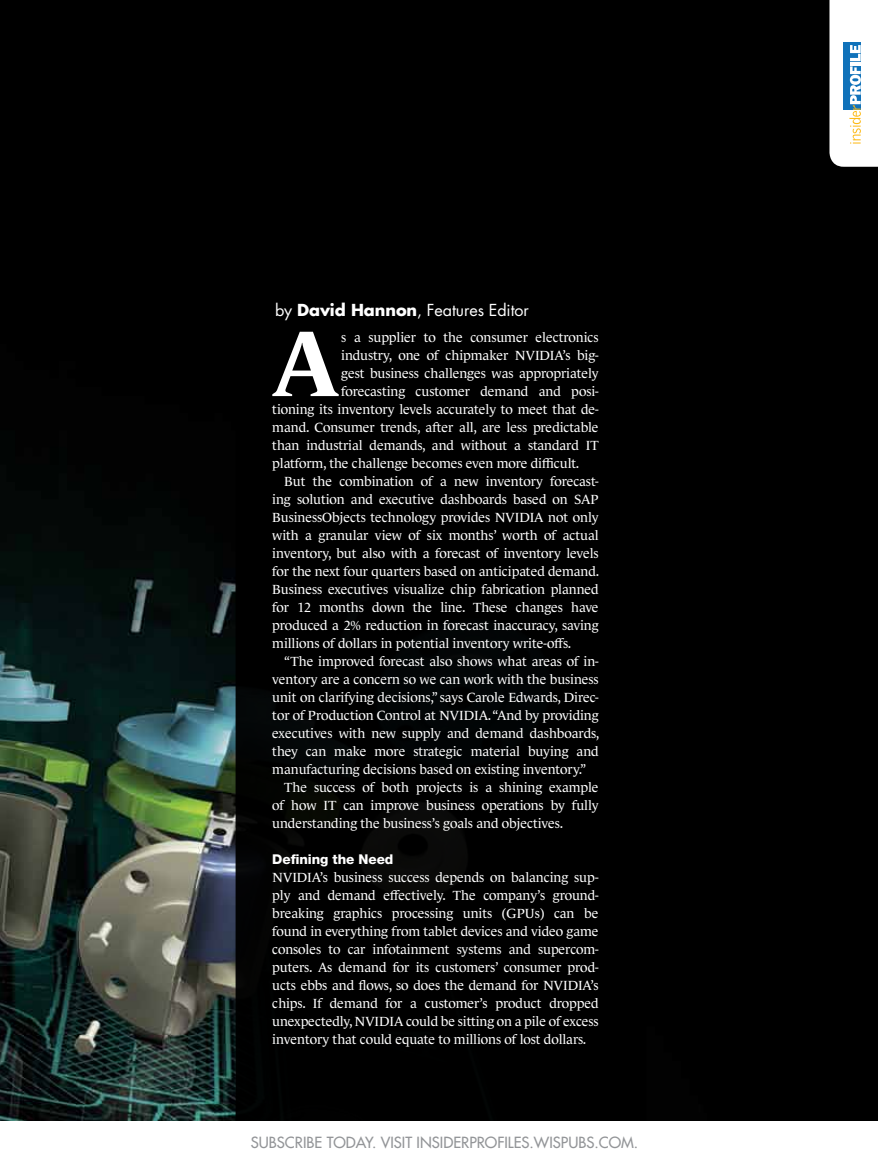
<style>
.page{position:relative;width:878px;height:1168px;background:#fff}
.page>*{position:absolute;margin:0;border:0;box-sizing:border-box;transform-origin:0 0}
.t1{font:700 93.45px "Le Monde Journal Std";color:#fff}
.t2{font:16.05px "Futura Std";letter-spacing:-.005em;color:#fff}
.t3{font:500 15px "Futura Std";color:#939598}
.t4{font:13.5px/18px "Le Monde Journal Std";letter-spacing:-.005em;color:#fff;text-align:justify}
.t5{font:800 13.5px "Helvetica Neue LT Std";letter-spacing:-.005em;color:#fff}
.s1{font-weight:700}
</style>
<div class="page">
<img style="left:0;top:0;width:878px;height:1121px">
<div style="left:235px;top:260px;width:411px;height:861px;background:#000"></div>
<div style="left:820px;top:0;width:58px;height:176px;background:#000"></div>
<svg style="left:829px;top:0;width:49px;height:167px;background:#e3ecf0"></svg>
<p class="t2" style="left:275px;top:300px;width:255px">by <span class="s1">David Hannon</span>, Features Editor</p>
<h1 class="t1" style="left:272px;top:311px;width:68px">A</h1>
<p class="t4" style="left:341px;top:328px;width:259px">s a supplier to the consumer electronics</p>
<p class="t4" style="left:341px;top:346px;width:259px">industry, one of chipmaker NVIDIA’s big-</p>
<p class="t4" style="left:341px;top:364px;width:259px">gest business challenges was appropriately</p>
<p class="t4" style="left:341px;top:382px;width:259px">forecasting customer demand and posi-</p>
<p class="t4" style="left:272px;top:400px;width:328px">tioning its inventory levels accurately to meet that de-</p>
<p class="t4" style="left:272px;top:418px;width:328px">mand. Consumer trends, after all, are less predictable</p>
<p class="t4" style="left:272px;top:436px;width:328px">than industrial demands, and without a standard IT</p>
<p class="t4" style="left:272px;top:454px;width:308px">platform, the challenge becomes even more difficult.</p>
<p class="t4" style="left:284px;top:472px;width:316px">But the combination of a new inventory forecast-</p>
<p class="t4" style="left:272px;top:490px;width:328px">ing solution and executive dashboards based on SAP</p>
<p class="t4" style="left:272px;top:508px;width:328px">BusinessObjects technology provides NVIDIA not only</p>
<p class="t4" style="left:272px;top:526px;width:328px">with a granular view of six months’ worth of actual</p>
<p class="t4" style="left:272px;top:544px;width:328px">inventory, but also with a forecast of inventory levels</p>
<p class="t4" style="left:272px;top:562px;width:328px">for the next four quarters based on anticipated demand.</p>
<p class="t4" style="left:272px;top:580px;width:328px">Business executives visualize chip fabrication planned</p>
<p class="t4" style="left:272px;top:598px;width:328px">for 12 months down the line. These changes have</p>
<p class="t4" style="left:272px;top:616px;width:328px">produced a 2% reduction in forecast inaccuracy, saving</p>
<p class="t4" style="left:272px;top:634px;width:300px">millions of dollars in potential inventory write-offs.</p>
<p class="t4" style="left:284px;top:652px;width:316px">“The improved forecast also shows what areas of in-</p>
<p class="t4" style="left:272px;top:670px;width:328px">ventory are a concern so we can work with the business</p>
<p class="t4" style="left:272px;top:688px;width:328px">unit on clarifying decisions,” says Carole Edwards, Direc-</p>
<p class="t4" style="left:272px;top:706px;width:328px">tor of Production Control at NVIDIA. “And by providing</p>
<p class="t4" style="left:272px;top:724px;width:328px">executives with new supply and demand dashboards,</p>
<p class="t4" style="left:272px;top:742px;width:328px">they can make more strategic material buying and</p>
<p class="t4" style="left:272px;top:760px;width:315px">manufacturing decisions based on existing inventory.”</p>
<p class="t4" style="left:284px;top:778px;width:316px">The success of both projects is a shining example</p>
<p class="t4" style="left:272px;top:796px;width:328px">of how IT can improve business operations by fully</p>
<p class="t4" style="left:272px;top:814px;width:292px">understanding the business’s goals and objectives.</p>
<p class="t5" style="left:272px;top:851px;width:123px">Defining the Need</p>
<p class="t4" style="left:272px;top:868px;width:328px">NVIDIA’s business success depends on balancing sup&shy;ply and demand effectively. The company’s ground&shy;breaking graphics processing units (GPUs) can be found in everything from tablet devices and video game consoles to car infotainment systems and supercom&shy;puters. As demand for its customers’ consumer prod&shy;ucts ebbs and flows, so does the demand for NVIDIA’s chips. If demand for a customer’s product dropped unexpectedly, NVIDIA could be sitting on a pile of excess inventory that could equate to millions of lost dollars.</p>
<p class="t3" style="left:251px;top:1133px;width:389px">SUBSCRIBE TODAY. VISIT INSIDERPROFILES.WISPUBS.COM.</p>
</div>
